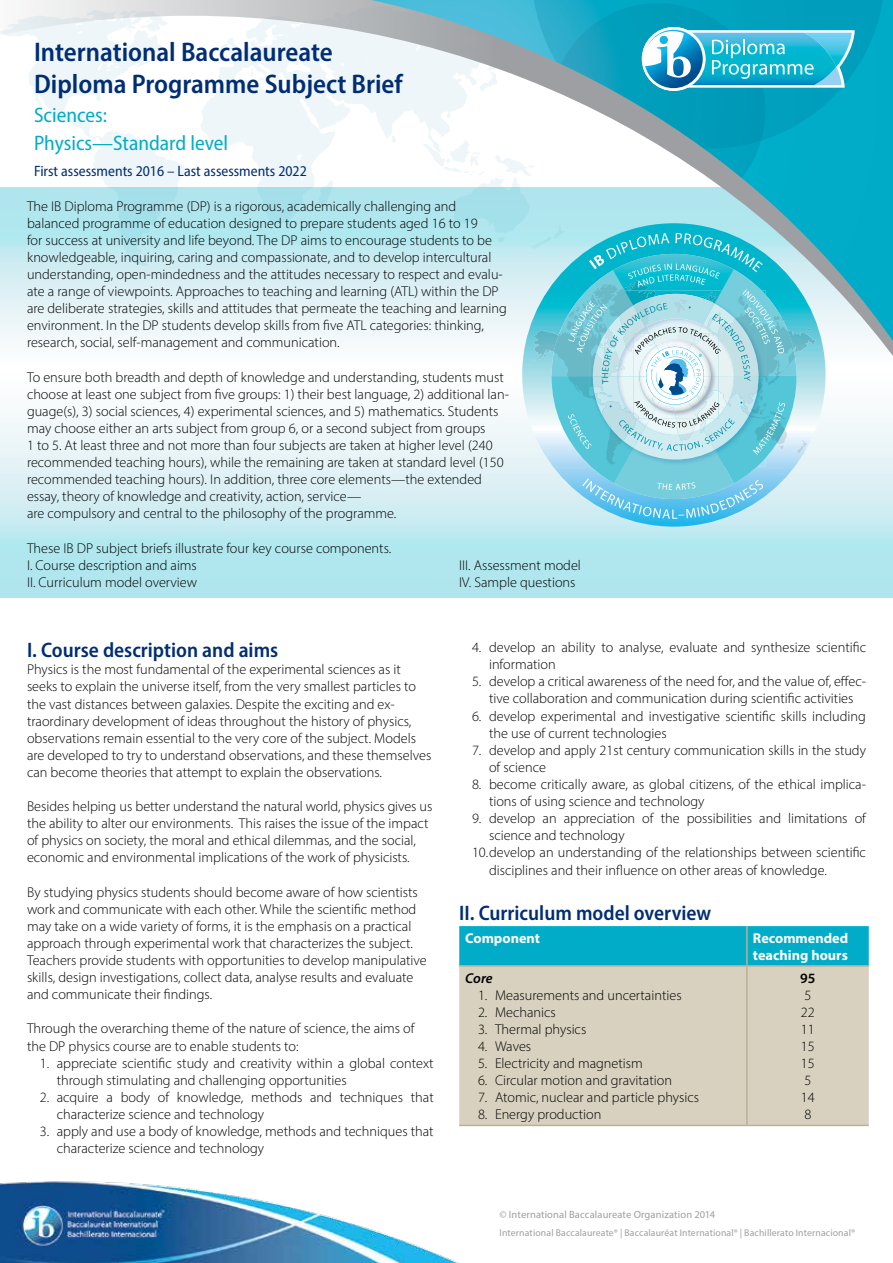
<style>
.page{position:relative;width:893px;height:1263px;background:#fff}
.page>*{position:absolute;margin:0;border:0;box-sizing:border-box;transform-origin:0 0}
.t1{font:600 semi-condensed 27px/32.4px "Myriad Pro";color:#002d73}
.t2{font:600 semi-condensed 21px "Myriad Pro";color:#002d73}
.t3{font:semi-condensed 21px/28.5px "Myriad Pro";color:#00acc8}
.t4{font:semi-condensed 15px "Myriad Pro";color:#002d73}
.t5{font:300 14.25px/17.1px "Myriad Pro";color:#000}
.t6{font:700 14.25px/17.1px "Myriad Pro";color:#fff}
.t7{font:italic 600 14.25px "Myriad Pro";color:#000}
.t8{font:600 14.25px "Myriad Pro";color:#000}
.t9{font:10.5px "Myriad Pro";letter-spacing:.01em;color:#9d9fa2}
.t10{font:9.75px "Myriad Pro";letter-spacing:.015em;color:#9d9fa2}
</style>
<div class="page">
<svg style="left:0;top:413px;width:893px;height:185px;background:#c8ecf1"></svg>
<svg style="left:0;top:0;width:893px;height:387px"></svg>
<svg style="left:371px;top:0;width:522px;height:341px"></svg>
<svg style="left:532px;top:0;width:353px;height:149px;background:#1babc6"></svg>
<svg style="left:550px;top:3px;width:215px;height:215px;background:#46abc0"></svg>
<svg style="left:371px;top:0;width:22px;height:116px;background:#d8e1e4"></svg>
<img style="left:0;top:1181px;width:459px;height:82px">
<div style="left:459px;top:926px;width:410px;height:39px;background:#00acc8"></div>
<div style="left:459px;top:967px;width:410px;height:158px;background:#d8d1c0"></div>
<hr style="left:746px;top:926px;width:2px;height:39px;background:#b9b098">
<hr style="left:459px;top:965px;width:288px;height:2px;background:#b9b098">
<hr style="left:747px;top:965px;width:122px;height:2px;background:#b9b098">
<hr style="left:746px;top:967px;width:2px;height:158px;background:#b9b098">
<hr style="left:459px;top:1125px;width:288px;height:1px;background:#b9b098">
<hr style="left:747px;top:1125px;width:122px;height:1px;background:#b9b098">
<svg style="left:642px;top:27px;width:213px;height:64px"></svg>
<svg style="left:522px;top:223px;width:303px;height:304px;background:#b0e0ea"></svg>
<svg style="left:423px;top:139px;width:388px;height:380px"></svg>
<h1 class="t1" style="left:34px;top:35px;width:370px">International Baccalaureate<br>Diploma Programme Subject Brief</h1>
<h2 class="t3" style="left:34px;top:100px;width:195px">Sciences:<br>Physics—Standard level</h2>
<p class="t4" style="left:34px;top:161px;width:274px">First assessments 2016 – Last assessments 2022</p>
<p class="t5" style="left:27px;top:197px;width:481px">The IB Diploma Programme (DP) is a rigorous, academically challenging and balanced programme of education designed to prepare students aged 16 to 19<br>for success at university and life beyond. The DP aims to encourage students to be knowledgeable, inquiring, caring and compassionate, and to develop intercultural understanding, open-mindedness and the attitudes necessary to respect and evalu&shy;ate a range of viewpoints. Approaches to teaching and learning (ATL) within the DP are deliberate strategies, skills and attitudes that permeate the teaching and learning environment. In the DP students develop skills from five ATL categories: thinking, research, social, self-management and communication.</p>
<p class="t5" style="left:27px;top:368px;width:483px">To ensure both breadth and depth of knowledge and understanding, students must choose at least one subject from five groups: 1) their best language, 2) additional lan&shy;guage(s), 3) social sciences, 4) experimental sciences, and 5) mathematics. Students may choose either an arts subject from group 6, or a second subject from groups<br>1 to 5. At least three and not more than four subjects are taken at higher level (240 recommended teaching hours), while the remaining are taken at standard level (150 recommended teaching hours). In addition, three core elements—the extended essay, theory of knowledge and creativity, action, service—<br>are compulsory and central to the philosophy of the programme.</p>
<p class="t5" style="left:27px;top:539px;width:366px">These IB DP subject briefs illustrate four key course components.<br>I. Course description and aims<br>II. Curriculum model overview</p>
<p class="t5" style="left:459px;top:556px;width:123px">III. Assessment model<br>IV. Sample questions</p>
<h2 class="t2" style="left:27px;top:637px;width:253px">I. Course description and aims</h2>
<p class="t5" style="left:27px;top:661px;width:406px">Physics is the most fundamental of the experimental sciences as it seeks to explain the universe itself, from the very smallest particles to the vast distances between galaxies. Despite the exciting and ex&shy;traordinary development of ideas throughout the history of physics, observations remain essential to the very core of the subject. Models are developed to try to understand observations, and these themselves can become theories that attempt to explain the observations.</p>
<p class="t5" style="left:27px;top:798px;width:407px">Besides helping us better understand the natural world, physics gives us the ability to alter our environments. This raises the issue of the impact of physics on society, the moral and ethical dilemmas, and the social, economic and environmental implications of the work of physicists.</p>
<p class="t5" style="left:27px;top:883px;width:401px">By studying physics students should become aware of how scientists work and communicate with each other. While the scientific method may take on a wide variety of forms, it is the emphasis on a practical approach through experimental work that characterizes the subject.<br>Teachers provide students with opportunities to develop manipulative skills, design investigations, collect data, analyse results and evaluate and communicate their findings.</p>
<p class="t5" style="left:27px;top:1020px;width:389px">Through the overarching theme of the nature of science, the aims of the DP physics course are to enable students to:</p>
<p class="t5" style="left:57px;top:1054px;width:378px;text-indent:-17px">1. appreciate scientific study and creativity within a global context through stimulating and challenging opportunities</p>
<p class="t5" style="left:57px;top:1088px;width:378px;text-indent:-17px">2. acquire a body of knowledge, methods and techniques that characterize science and technology</p>
<p class="t5" style="left:57px;top:1123px;width:378px;text-indent:-17px">3. apply and use a body of knowledge, methods and techniques that characterize science and technology</p>
<p class="t5" style="left:489px;top:639px;width:378px;text-indent:-17px">4. develop an ability to analyse, evaluate and synthesize scientific information</p>
<p class="t5" style="left:472px;top:673px;width:395px;text-align:center">5. develop a critical awareness of the need for, and the value of, effec&shy;tive collaboration and communication during scientific activities</p>
<p class="t5" style="left:489px;top:707px;width:378px;text-indent:-17px">6. develop experimental and investigative scientific skills including the use of current technologies</p>
<p class="t5" style="left:489px;top:741px;width:378px;text-indent:-17px">7. develop and apply 21st century communication skills in the study of science</p>
<p class="t5" style="left:489px;top:775px;width:378px;text-indent:-17px">8. become critically aware, as global citizens, of the ethical implica&shy;tions of using science and technology</p>
<p class="t5" style="left:472px;top:810px;width:395px">9. develop an appreciation of the possibilities and limitations of</p>
<p class="t5" style="left:489px;top:827px;width:137px">science and technology</p>
<p class="t5" style="left:472px;top:844px;width:395px">10.develop an understanding of the relationships between scientific</p>
<p class="t5" style="left:489px;top:861px;width:339px">disciplines and their influence on other areas of knowledge.</p>
<h2 class="t2" style="left:459px;top:900px;width:253px">II. Curriculum model overview</h2>
<p class="t6" style="left:465px;top:929px;width:76px">Component</p>
<p class="t6" style="left:753px;top:929px;width:97px">Recommended teaching hours</p>
<p class="t7" style="left:465px;top:969px;width:29px">Core</p>
<p class="t5" style="left:478px;top:986px;width:205px">1. Measurements and uncertainties</p>
<p class="t5" style="left:478px;top:1003px;width:79px">2. Mechanics</p>
<p class="t5" style="left:478px;top:1020px;width:110px">3. Thermal physics</p>
<p class="t5" style="left:478px;top:1037px;width:55px">4. Waves</p>
<p class="t5" style="left:478px;top:1055px;width:166px">5. Electricity and magnetism</p>
<p class="t5" style="left:478px;top:1072px;width:195px">6. Circular motion and gravitation</p>
<p class="t5" style="left:478px;top:1089px;width:223px">7. Atomic, nuclear and particle physics</p>
<p class="t5" style="left:478px;top:1106px;width:125px">8. Energy production</p>
<p class="t8" style="left:800px;top:969px;width:17px">95</p>
<p class="t5" style="left:801px;top:986px;width:15px">5<br>22<br>11<br>15<br>15<br>5<br>14<br>8</p>
<p class="t9" style="left:500px;top:1208px;width:217px">© International Baccalaureate Organization 2014</p>
<p class="t10" style="left:500px;top:1226px;width:357px">International Baccalaureate® | Baccalauréat International® | Bachillerato Internacional®</p>
</div>
